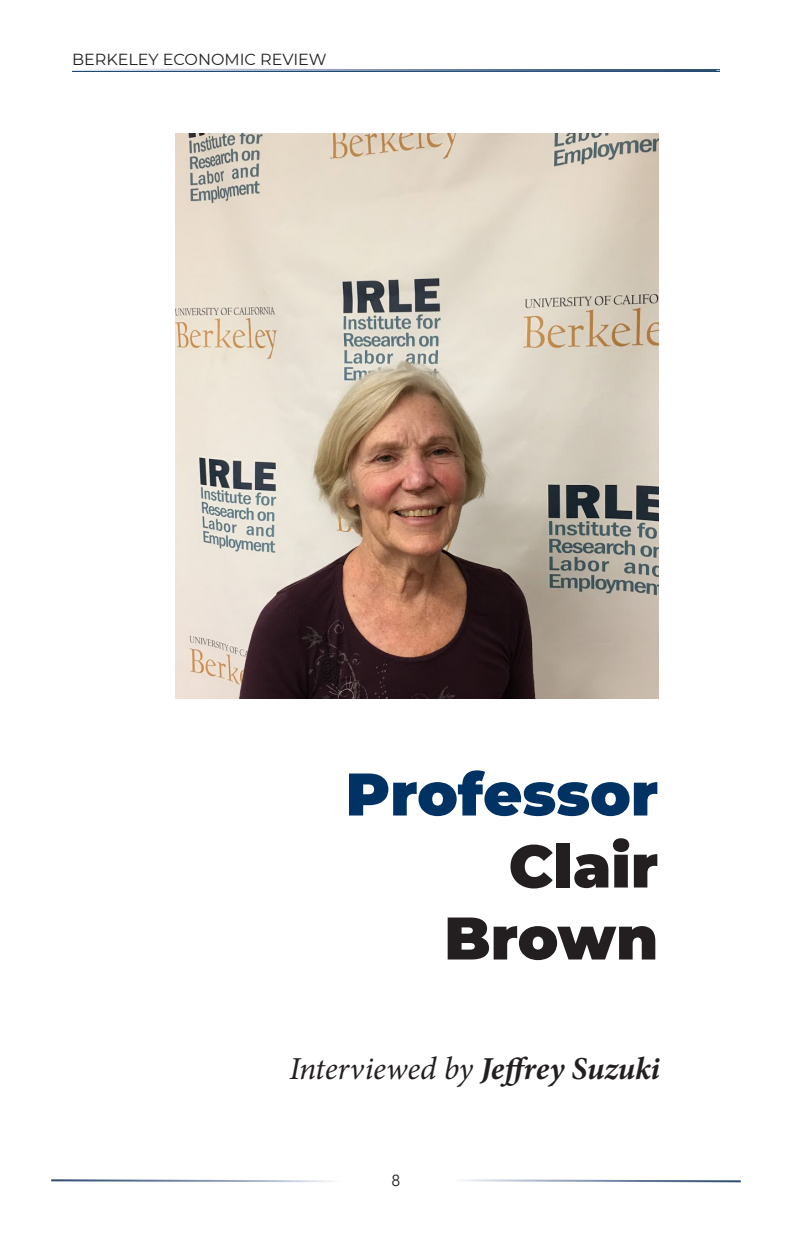
<style>
.page{position:relative;width:792px;height:1236px;background:#fff}
.page>*{position:absolute;margin:0;border:0;box-sizing:border-box;transform-origin:0 0}
.t1{font:900 60px "Montserrat";color:#231f20}
.t2{font:900 60px "Montserrat";color:#003263}
.t3{font:italic 32px "Minion Pro";letter-spacing:-.005em;color:#231f20}
.t4{font:16px "Montserrat";color:#231f20}
.t5{font:16px "Avenir";color:#231f20}
.s1{font-weight:700}
</style>
<div class="page">
<hr style="left:72px;top:69px;width:648px;height:1px;background:#003263">
<hr style="left:72px;top:71px;width:648px;height:1px;background:#003263">
<svg style="left:72px;top:68px;width:646px;height:4px"></svg>
<svg style="left:461px;top:1179px;width:280px;height:4px"></svg>
<svg style="left:51px;top:1179px;width:281px;height:3px"></svg>
<img style="left:175px;top:133px;width:484px;height:565px">
<p class="t4" style="left:72px;top:48px;width:256px">BERKELEY ECONOMIC REVIEW</p>
<p class="t2" style="left:346px;top:749px;width:314px">Professor</p>
<p class="t1" style="left:509px;top:821px;width:151px">Clair</p>
<p class="t1" style="left:444px;top:893px;width:215px">Brown</p>
<p class="t3" style="left:290px;top:1047px;width:372px">Interviewed by <span class="s1">Jeffrey Suzuki</span></p>
<p class="t5" style="left:392px;top:1171px;width:10px">8</p>
</div>
